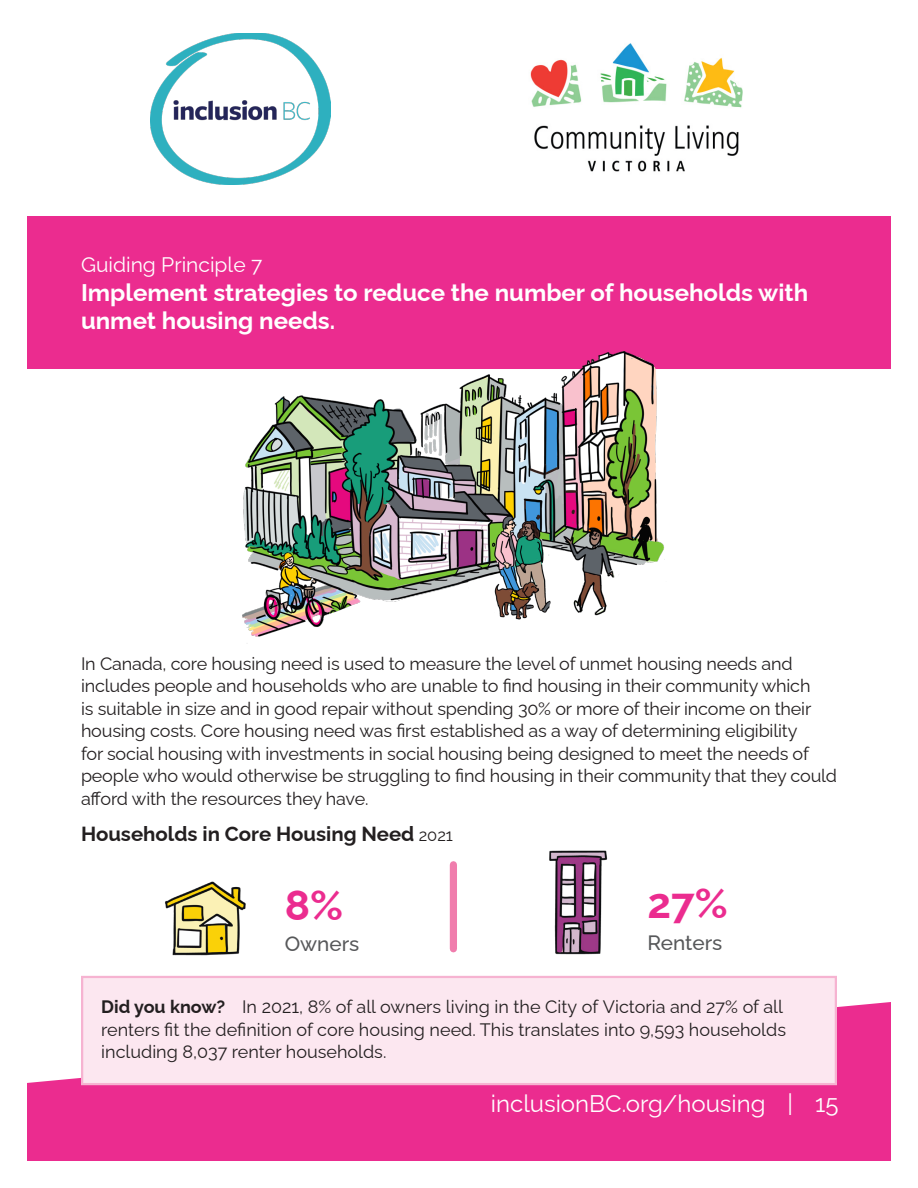
<style>
.page{position:relative;width:918px;height:1188px;background:#fff}
.page>*{position:absolute;margin:0;border:0;box-sizing:border-box;transform-origin:0 0}
.t1{font:700 42px "Raleway";color:#eb2c8f}
.t2{font:700 24px/28.8px "Raleway";color:#fff}
.t3{font:24px "Raleway";color:#fff}
.H4{font:21px "Raleway";color:#fff}
.t4{font:500 20.7px "Raleway";color:#57585a}
.t5{font:700 20.4px "Raleway";color:#231f20}
.P1{font:18px/22.5px "Raleway";letter-spacing:-.01em;color:#231f20}
.s1{font-weight:400;font-size:16.5px}
.s2{font-weight:700}
</style>
<div class="page">
<svg style="left:27px;top:1002px;width:864px;height:159px;fill:#eb2c8f"></svg>
<img style="left:150px;top:33px;width:180px;height:152px">
<div style="left:27px;top:216px;width:864px;height:153px;background:#eb2c8f"></div>
<img style="left:549px;top:850px;width:59px;height:105px">
<img style="left:165px;top:881px;width:81px;height:75px">
<div style="left:450px;top:865px;width:7px;height:84px;background:#f07dad"></div>
<div style="left:82px;top:977px;width:754px;height:107px;background:#fce7f0"></div>
<div style="left:81px;top:976px;width:756px;height:109px;border:2px solid #f6b3d1"></div>
<img style="left:242px;top:351px;width:423px;height:286px">
<img style="left:530px;top:43px;width:213px;height:129px">
<h5 class="H4" style="left:81px;top:248px;width:183px">Guiding Principle 7</h5>
<p class="t2" style="left:81px;top:275px;width:729px">Implement strategies to reduce the number of households with unmet housing needs.</p>
<p class="P1" style="left:81px;top:650px;width:758px">In Canada, core housing need is used to measure the level of unmet housing needs and includes people and households who are unable to find housing in their community which<br>is suitable in size and in good repair without spending 30% or more of their income on their housing costs. Core housing need was first established as a way of determining eligibility<br>for social housing with investments in social housing being designed to meet the needs of people who would otherwise be struggling to find housing in their community that they could afford with the resources they have.</p>
<h3 class="t5" style="left:81px;top:818px;width:374px">Households in Core Housing Need <span class="s1">2021</span></h3>
<h3 class="t1" style="left:285px;top:873px;width:60px">8%</h3>
<h3 class="t4" style="left:285px;top:928px;width:76px">Owners</h3>
<h3 class="t1" style="left:648px;top:871px;width:82px">27%</h3>
<h3 class="t4" style="left:648px;top:926px;width:76px">Renters</h3>
<h5 class="P1" style="left:101px;top:994px;width:686px"><span class="s2">Did you know?</span> In 2021, 8% of all owners living in the City of Victoria and 27% of all renters fit the definition of core housing need. This translates into 9,593 households including 8,037 renter households.</h5>
<h2 class="t3" style="left:491px;top:1084px;width:349px">inclusionBC.org/housing | 15</h2>
</div>
